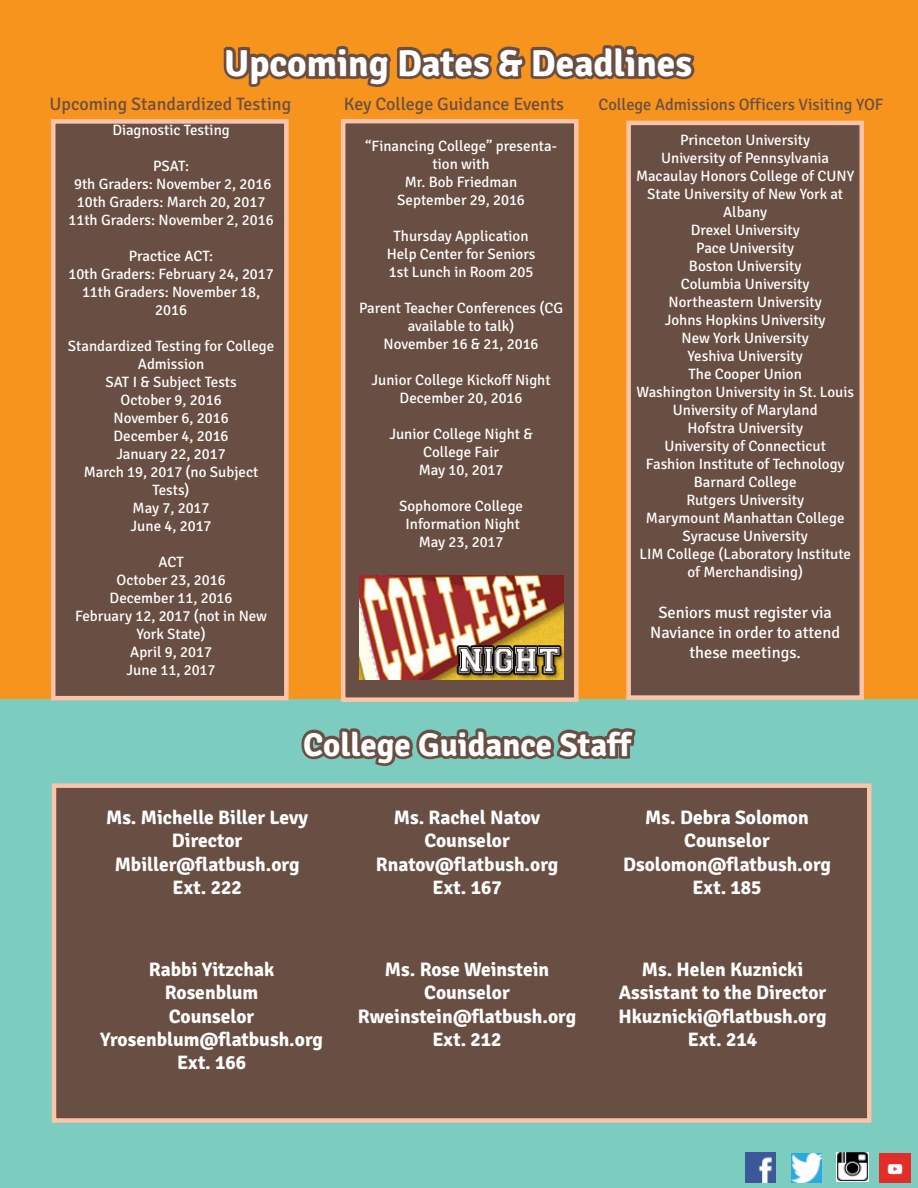
<style>
.page{position:relative;width:918px;height:1188px;background:#fff}
.page>*{position:absolute;margin:0;border:0;box-sizing:border-box;transform-origin:0 0}
.t1{font:700 37.5px "Signika";color:#fff}
.t2{font:700 33px "Signika";color:#fff}
.t3{font:700 19.5px/23.4px "Signika";color:#fff;text-align:center}
.t4{font:18px "Signika";color:#694f43}
.t5{font:16.5px/19.8px "Signika";color:#fff;text-align:center}
.t6{font:16.5px "Signika";color:#694f43}
.t7{font:15px/18px "Signika";color:#fff;text-align:center}
</style>
<div class="page">
<div style="left:0;top:0;width:918px;height:1187px;background:#f7941e"></div>
<div style="left:0;top:700px;width:918px;height:488px;background:#7cccbf"></div>
<div style="left:52px;top:783px;width:820px;height:340px;background:#694f43;border:4px solid #fbc4a8"></div>
<svg style="left:223px;top:45px;width:472px;height:42px"></svg>
<svg style="left:301px;top:728px;width:335px;height:38px"></svg>
<div style="left:626px;top:121px;width:238px;height:579px;background:#694f43;border:4px solid #fbc4a8"></div>
<div style="left:341px;top:119px;width:238px;height:583px;background:#694f43;border:4px solid #fbc4a8"></div>
<div style="left:51px;top:119px;width:238px;height:581px;background:#694f43;border:4px solid #fbc4a8"></div>
<img style="left:359px;top:576px;width:204px;height:104px">
<img style="left:792px;top:1153px;width:29px;height:30px">
<img style="left:836px;top:1152px;width:32px;height:30px">
<img style="left:879px;top:1153px;width:31px;height:30px">
<img style="left:745px;top:1152px;width:31px;height:31px">
<h1 class="t1" style="left:224px;top:40px;width:469px">Upcoming Dates &amp; Deadlines</h1>
<p class="t4" style="left:49px;top:94px;width:243px">Upcoming Standardized Testing</p>
<p class="t7" style="left:112px;top:121px;width:119px">Diagnostic Testing</p>
<p class="t7" style="left:68px;top:157px;width:207px">PSAT:<br>9th Graders: November 2, 2016<br>10th Graders: March 20, 2017<br>11th Graders: November 2, 2016</p>
<p class="t7" style="left:68px;top:247px;width:207px">Practice ACT:<br>10th Graders: February 24, 2017<br>11th Graders: November 18,<br>2016</p>
<p class="t7" style="left:68px;top:337px;width:208px">Standardized Testing for College<br>Admission<br>SAT I &amp; Subject Tests<br>October 9, 2016<br>November 6, 2016<br>December 4, 2016<br>January 22, 2017<br>March 19, 2017 (no Subject<br>Tests)<br>May 7, 2017<br>June 4, 2017</p>
<p class="t7" style="left:75px;top:553px;width:193px">ACT<br>October 23, 2016<br>December 11, 2016<br>February 12, 2017 (not in New<br>York State)<br>April 9, 2017<br>June 11, 2017</p>
<p class="t4" style="left:344px;top:94px;width:222px">Key College Guidance Events</p>
<p class="t6" style="left:599px;top:95px;width:286px">College Admissions Officers Visiting YOF</p>
<p class="t7" style="left:636px;top:131px;width:220px">Princeton University<br>University of Pennsylvania<br>Macaulay Honors College of CUNY<br>State University of New York at<br>Albany<br>Drexel University<br>Pace University<br>Boston University<br>Columbia University<br>Northeastern University<br>Johns Hopkins University<br>New York University<br>Yeshiva University<br>The Cooper Union<br>Washington University in St. Louis<br>University of Maryland<br>Hofstra University<br>University of Connecticut<br>Fashion Institute of Technology<br>Barnard College<br>Rutgers University<br>Marymount Manhattan College<br>Syracuse University<br>LIM College (Laboratory Institute of Merchandising)</p>
<p class="t5" style="left:650px;top:603px;width:192px">Seniors must register via<br>Naviance in order to attend these meetings.</p>
<p class="t7" style="left:365px;top:137px;width:193px">“Financing College” presenta&shy;tion with<br>Mr. Bob Friedman<br>September 29, 2016</p>
<p class="t7" style="left:387px;top:227px;width:150px">Thursday Application<br>Help Center for Seniors<br>1st Lunch in Room 205</p>
<p class="t7" style="left:359px;top:299px;width:205px">Parent Teacher Conferences (CG available to talk)<br>November 16 &amp; 21, 2016</p>
<p class="t7" style="left:372px;top:371px;width:181px">Junior College Kickoff Night<br>December 20, 2016</p>
<p class="t7" style="left:389px;top:425px;width:145px">Junior College Night &amp;<br>College Fair<br>May 10, 2017</p>
<p class="t7" style="left:399px;top:497px;width:126px">Sophomore College<br>Information Night<br>May 23, 2017</p>
<h2 class="t2" style="left:303px;top:725px;width:329px">College Guidance Staff</h2>
<h3 class="t3" style="left:106px;top:806px;width:204px">Ms. Michelle Biller Levy<br>Director<br>Mbiller@flatbush.org<br>Ext. 222</h3>
<h3 class="t3" style="left:376px;top:806px;width:184px">Ms. Rachel Natov<br>Counselor<br>Rnatov@flatbush.org<br>Ext. 167</h3>
<h3 class="t3" style="left:623px;top:806px;width:209px">Ms. Debra Solomon<br>Counselor<br>Dsolomon@flatbush.org<br>Ext. 185</h3>
<h3 class="t3" style="left:100px;top:958px;width:224px">Rabbi Yitzchak<br>Rosenblum<br>Counselor<br>Yrosenblum@flatbush.org<br>Ext. 166</h3>
<h3 class="t3" style="left:358px;top:958px;width:220px">Ms. Rose Weinstein<br>Counselor<br>Rweinstein@flatbush.org<br>Ext. 212</h3>
<h3 class="t3" style="left:619px;top:958px;width:209px">Ms. Helen Kuznicki<br>Assistant to the Director<br>Hkuznicki@flatbush.org<br>Ext. 214</h3>
</div>
